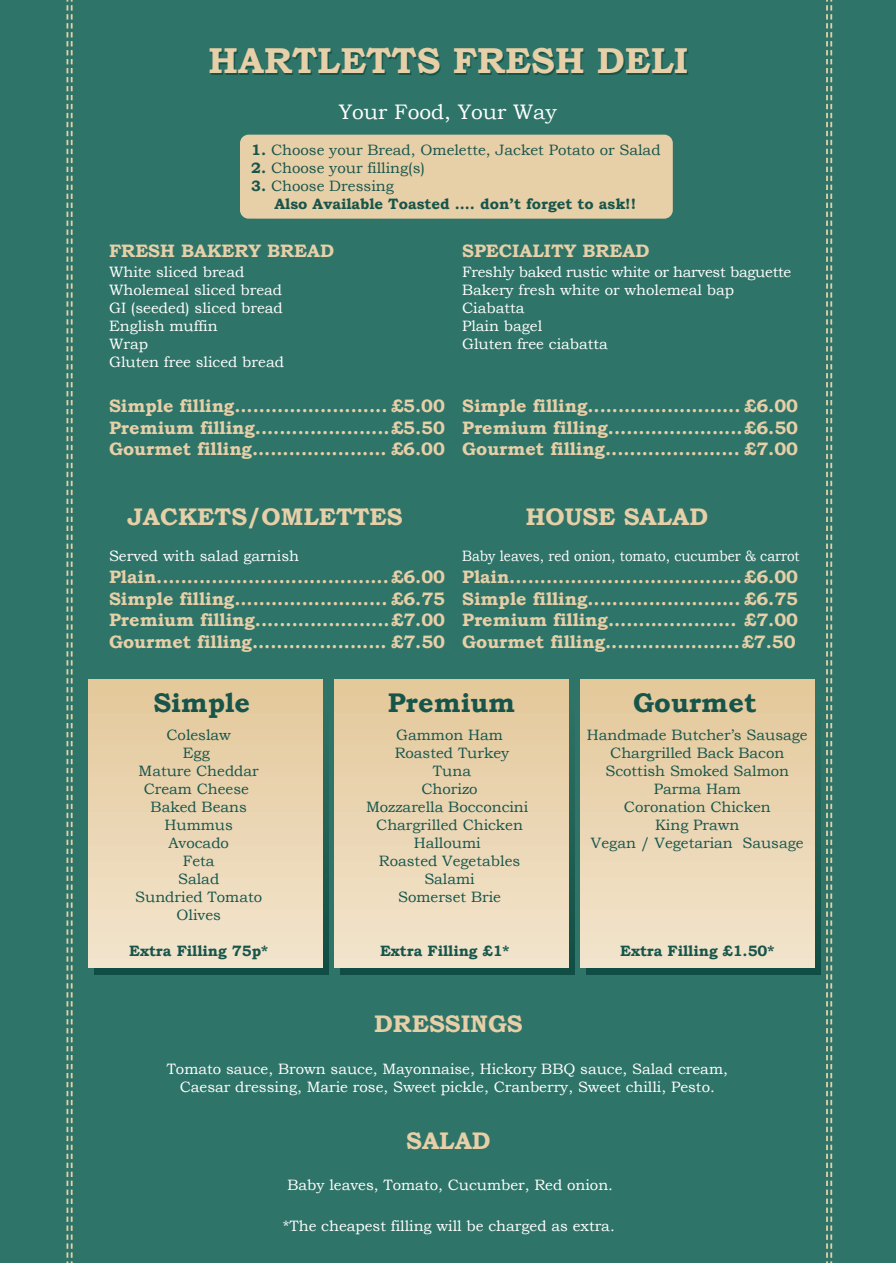
<style>
.page{position:relative;width:896px;height:1263px;background:#2f7468}
.page>*{position:absolute;margin:0;border:0;box-sizing:border-box;transform-origin:0 0}
.t1{font:700 36px "Bookman Old Style";color:#e7cfa8}
.t2{font:700 27px "Bookman Old Style";color:#17554b}
.t3{font:700 24px "Bookman Old Style";color:#e7cfa8}
.t4{font:21px "Bookman Old Style";color:#fff}
.t5{font:700 18px/21.6px "Bookman Old Style";color:#e7cfa8;text-align:justify}
.t6{font:15px/18px "Bookman Old Style";color:#fff}
.t7{font:15px/18px "Bookman Old Style";color:#17554b;text-align:center}
.t8{font:700 15px/18px "Bookman Old Style";color:#17554b}
.t9{font:15px "Bookman Old Style";color:#fff;scale:.9 1}
.s1{font-weight:700}
.s2{font-weight:400}
</style>
<div class="page">
<svg style="left:826px;top:0;width:6px;height:1263px"></svg>
<svg style="left:67px;top:0;width:6px;height:1263px"></svg>
<div style="left:240px;top:135px;width:433px;height:84px;background:#e7cfa8;border-radius:9px"></div>
<svg style="left:95px;top:685px;width:234px;height:289px"></svg>
<div style="left:88px;top:680px;width:234px;height:287px;background:linear-gradient(to bottom,#e3c89a,#f2e5cd)"></div>
<svg style="left:341px;top:685px;width:234px;height:289px"></svg>
<div style="left:334px;top:680px;width:234px;height:287px;background:linear-gradient(to bottom,#e3c89a,#f2e5cd)"></div>
<svg style="left:587px;top:685px;width:234px;height:289px"></svg>
<div style="left:580px;top:680px;width:234px;height:287px;background:linear-gradient(to bottom,#e3c89a,#f2e5cd)"></div>
<h1 class="t1" style="left:208px;top:39px;width:481px">HARTLETTS FRESH DELI</h1>
<p class="t4" style="left:339px;top:100px;width:219px">Your Food, Your Way</p>
<p class="t7" style="left:251px;top:141px;width:411px"><span class="s1">1.</span> Choose your Bread, Omelette, Jacket Potato or Salad</p>
<p class="t7" style="left:251px;top:159px;width:175px"><span class="s1">2.</span> Choose your filling(s)</p>
<p class="t8" style="left:274px;top:177px;width:363px;text-indent:-23px">3. <span class="s2">Choose Dressing<br></span>Also Available Toasted …. don’t forget to ask!!</p>
<p class="t5" style="left:109px;top:240px;width:226px">FRESH BAKERY BREAD</p>
<p class="t6" style="left:109px;top:262px;width:176px">White sliced bread<br>Wholemeal sliced bread<br>GI (seeded) sliced bread<br>English muffin<br>Wrap<br>Gluten free sliced bread</p>
<p class="t5" style="left:109px;top:395px;width:337px">Simple filling......................... £5.00<br>Premium filling......................£5.50<br>Gourmet filling...................... £6.00</p>
<p class="t5" style="left:462px;top:240px;width:189px">SPECIALITY BREAD</p>
<p class="t6" style="left:462px;top:262px;width:331px">Freshly baked rustic white or harvest baguette<br>Bakery fresh white or wholemeal bap<br>Ciabatta<br>Plain bagel<br>Gluten free ciabatta</p>
<p class="t5" style="left:462px;top:395px;width:337px">Simple filling......................... £6.00<br>Premium filling......................£6.50<br>Gourmet filling...................... £7.00</p>
<h3 class="t3" style="left:128px;top:503px;width:277px">JACKETS/OMLETTES</h3>
<h3 class="t3" style="left:526px;top:503px;width:184px">HOUSE SALAD</h3>
<p class="t6" style="left:109px;top:547px;width:191px">Served with salad garnish</p>
<p class="t5" style="left:109px;top:566px;width:337px">Plain......................................£6.00<br>Simple filling......................... £6.75<br>Premium filling......................£7.00<br>Gourmet filling...................... £7.50</p>
<p class="t9" style="left:462px;top:548px;width:376px">Baby leaves, red onion, tomato, cucumber &amp; carrot</p>
<p class="t5" style="left:462px;top:566px;width:337px">Plain......................................£6.00<br>Simple filling......................... £6.75<br>Premium filling..................... £7.00<br>Gourmet filling......................£7.50</p>
<h2 class="t2" style="left:153px;top:686px;width:98px">Simple</h2>
<p class="t7" style="left:135px;top:726px;width:128px">Coleslaw<br>Egg<br>Mature Cheddar<br>Cream Cheese<br>Baked Beans<br>Hummus<br>Avocado<br>Feta<br>Salad<br>Sundried Tomato<br>Olives</p>
<p class="t8" style="left:129px;top:941px;width:140px">Extra Filling 75p*</p>
<h2 class="t2" style="left:388px;top:686px;width:129px">Premium</h2>
<p class="t7" style="left:396px;top:726px;width:108px">Gammon Ham</p>
<p class="t7" style="left:395px;top:744px;width:116px">Roasted Turkey</p>
<p class="t7" style="left:433px;top:762px;width:40px">Tuna</p>
<p class="t7" style="left:421px;top:780px;width:58px">Chorizo</p>
<p class="t7" style="left:366px;top:798px;width:164px">Mozzarella Bocconcini</p>
<p class="t7" style="left:376px;top:816px;width:148px">Chargrilled Chicken</p>
<p class="t7" style="left:414px;top:834px;width:68px">Halloumi</p>
<p class="t7" style="left:379px;top:852px;width:143px">Roasted Vegetables</p>
<p class="t7" style="left:424px;top:870px;width:52px">Salami</p>
<p class="t7" style="left:398px;top:888px;width:104px">Somerset Brie</p>
<p class="t8" style="left:380px;top:941px;width:131px">Extra Filling £1*</p>
<h3 class="t3" style="left:374px;top:1010px;width:150px">DRESSINGS</h3>
<h2 class="t2" style="left:633px;top:686px;width:125px">Gourmet</h2>
<p class="t7" style="left:587px;top:726px;width:222px">Handmade Butcher’s Sausage<br>Chargrilled Back Bacon<br>Scottish Smoked Salmon<br>Parma Ham<br>Coronation Chicken<br>King Prawn<br>Vegan / Vegetarian Sausage</p>
<p class="t8" style="left:620px;top:941px;width:156px">Extra Filling £1.50*</p>
<p class="t6" style="left:167px;top:1059px;width:563px;text-align:center">Tomato sauce, Brown sauce, Mayonnaise, Hickory BBQ sauce, Salad cream,<br>Caesar dressing, Marie rose, Sweet pickle, Cranberry, Sweet chilli, Pesto.</p>
<h3 class="t3" style="left:406px;top:1126px;width:86px">SALAD</h3>
<p class="t6" style="left:287px;top:1176px;width:327px">Baby leaves, Tomato, Cucumber, Red onion.</p>
<p class="t6" style="left:283px;top:1217px;width:333px">*The cheapest filling will be charged as extra.</p>
</div>
